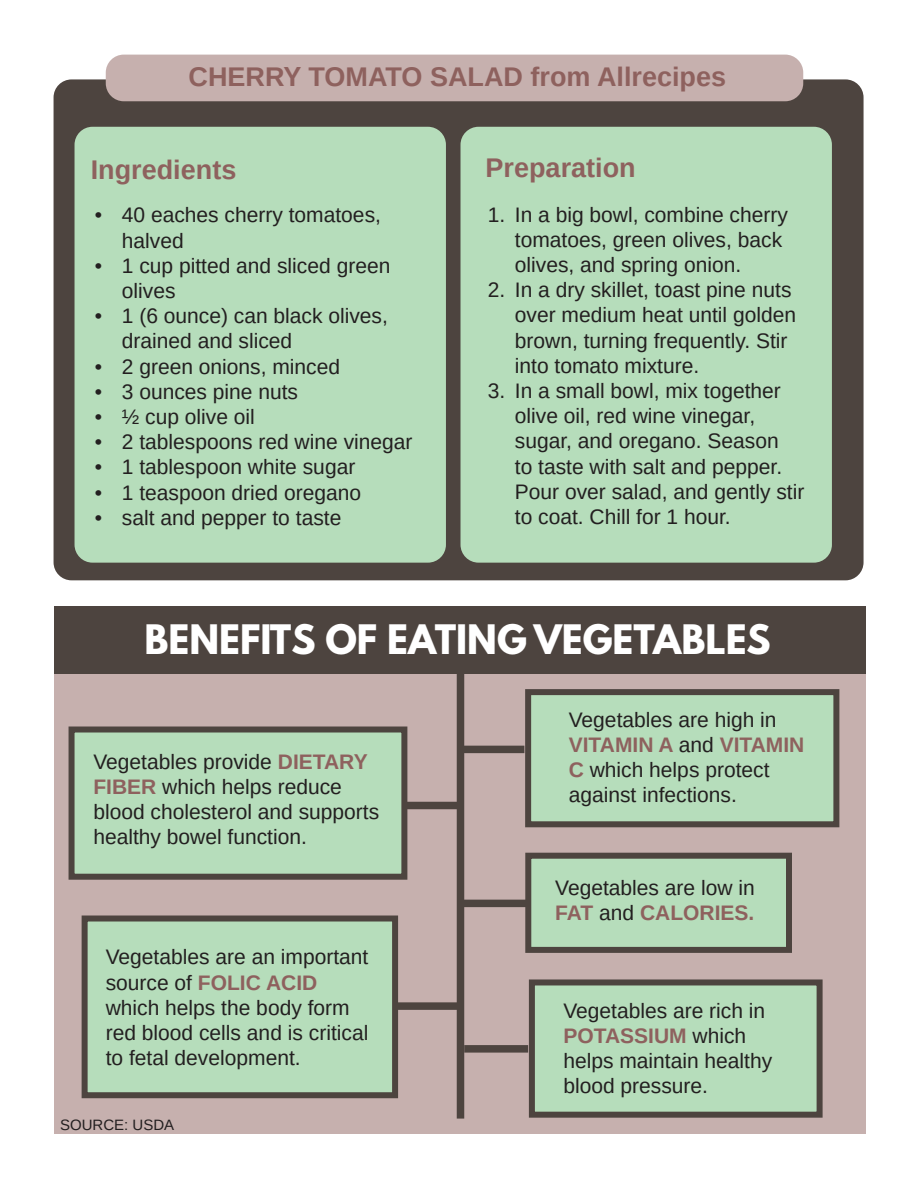
<style>
.page{position:relative;width:918px;height:1188px;background:#fff}
.page>*{position:absolute;margin:0;border:0;box-sizing:border-box;transform-origin:0 0}
.t1{font:700 36px "League Spartan";color:#fff}
.t2{font:700 27px "Arimo";color:#8e615e}
.t3{font:21px/25.2px "Arimo";color:#231f20}
.t4{font:15px "Arimo";color:#231f20}
.s1{font-weight:700;color:#8e615e}
</style>
<div class="page">
<div style="left:54px;top:625px;width:812px;height:509px;background:#c6b0ae"></div>
<div style="left:457px;top:668px;width:7px;height:451px;background:#4d443f"></div>
<div style="left:54px;top:606px;width:812px;height:67px;background:#4d443f"></div>
<div style="left:398px;top:802px;width:64px;height:7px;background:#4d443f"></div>
<div style="left:461px;top:746px;width:63px;height:7px;background:#4d443f"></div>
<div style="left:397px;top:1002px;width:63px;height:8px;background:#4d443f"></div>
<div style="left:464px;top:1045px;width:64px;height:8px;background:#4d443f"></div>
<div style="left:529px;top:979px;width:294px;height:139px;background:#b6ddbb;border:6px solid #4d443f"></div>
<div style="left:69px;top:727px;width:338px;height:153px;background:#b6ddbb;border:6px solid #4d443f"></div>
<div style="left:525px;top:689px;width:314px;height:138px;background:#b6ddbb;border:6px solid #4d443f"></div>
<div style="left:82px;top:916px;width:316px;height:182px;background:#b6ddbb;border:6px solid #4d443f"></div>
<div style="left:462px;top:900px;width:81px;height:7px;background:#4d443f"></div>
<div style="left:525px;top:853px;width:267px;height:100px;background:#b6ddbb;border:6px solid #4d443f"></div>
<div style="left:54px;top:79px;width:810px;height:501px;background:#4d443f;border-radius:18px"></div>
<div style="left:75px;top:127px;width:371px;height:436px;background:#b6ddbb;border-radius:18px"></div>
<div style="left:461px;top:127px;width:371px;height:436px;background:#b6ddbb;border-radius:18px"></div>
<div style="left:106px;top:55px;width:697px;height:46px;background:#c6b0ae;border-radius:18px"></div>
<p class="t2" style="left:189px;top:58px;width:539px">CHERRY TOMATO SALAD from Allrecipes</p>
<p class="t2" style="left:91px;top:151px;width:147px">Ingredients</p>
<p class="t3" style="left:122px;top:203px;width:261px;text-indent:-27px">• 40 eaches cherry tomatoes, halved</p>
<p class="t3" style="left:122px;top:253px;width:270px;text-indent:-27px">• 1 cup pitted and sliced green olives</p>
<p class="t3" style="left:122px;top:303px;width:268px;text-indent:-27px">• 1 (6 ounce) can black olives, drained and sliced</p>
<p class="t3" style="left:95px;top:354px;width:247px">• 2 green onions, minced</p>
<p class="t3" style="left:95px;top:379px;width:205px">• 3 ounces pine nuts</p>
<p class="t3" style="left:95px;top:404px;width:162px">• ½ cup olive oil</p>
<p class="t3" style="left:95px;top:429px;width:319px">• 2 tablespoons red wine vinegar</p>
<p class="t3" style="left:95px;top:455px;width:262px">• 1 tablespoon white sugar</p>
<p class="t3" style="left:95px;top:480px;width:268px">• 1 teaspoon dried oregano</p>
<p class="t3" style="left:95px;top:505px;width:248px">• salt and pepper to taste</p>
<p class="t2" style="left:486px;top:149px;width:152px">Preparation</p>
<p class="t3" style="left:515px;top:202px;width:275px;text-indent:-27px">1. In a big bowl, combine cherry tomatoes, green olives, back olives, and spring onion.</p>
<p class="t3" style="left:515px;top:278px;width:283px;text-indent:-27px">2. In a dry skillet, toast pine nuts over medium heat until golden brown, turning frequently. Stir into tomato mixture.</p>
<p class="t3" style="left:515px;top:378px;width:291px;text-indent:-27px">3. In a small bowl, mix together olive oil, red wine vinegar, sugar, and oregano. Season<br>to taste with salt and pepper.<br>Pour over salad, and gently stir to coat. Chill for 1 hour.</p>
<p class="t1" style="left:145px;top:611px;width:628px">BENEFITS OF EATING VEGETABLES</p>
<p class="t3" style="left:93px;top:749px;width:287px">Vegetables provide <span class="s1">DIETARY<br>FIBER</span> which helps reduce blood cholesterol and supports healthy bowel function.</p>
<p class="t3" style="left:106px;top:945px;width:264px">Vegetables are an important source of <span class="s1">FOLIC ACID </span>which helps the body form red blood cells and is critical to fetal development.</p>
<p class="t4" style="left:60px;top:1115px;width:116px">SOURCE: USDA</p>
<p class="t3" style="left:569px;top:707px;width:237px">Vegetables are high in<br><span class="s1">VITAMIN A</span> and <span class="s1">VITAMIN<br>C</span> which helps protect against infections.</p>
<p class="t3" style="left:555px;top:876px;width:201px">Vegetables are low in<br><span class="s1">FAT</span> and <span class="s1">CALORIES.</span></p>
<p class="t3" style="left:563px;top:998px;width:210px">Vegetables are rich in<br><span class="s1">POTASSIUM</span> which helps maintain healthy blood pressure.</p>
</div>
